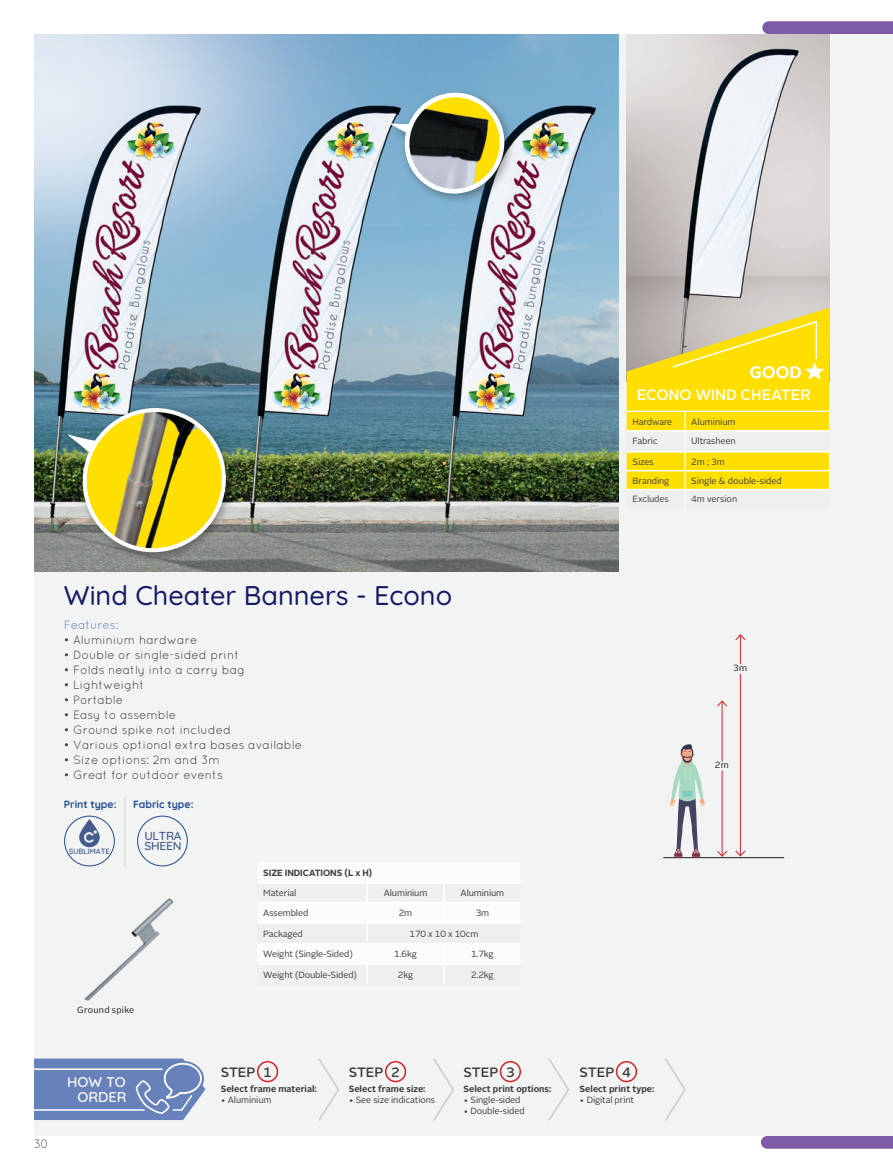
<style>
.page{position:relative;width:893px;height:1170px;background:#fff}
.page>*{position:absolute;margin:0;border:0;box-sizing:border-box;transform-origin:0 0}
.t1{font:500 27px "Quicksand";color:#141b64}
.t2{font:500 15px "Alright Sans";color:#fff}
.t3{font:500 14.4px "Quicksand";color:#fff}
.t4{font:500 13.5px "Alright Sans";color:#3e3e3f}
.BODY_COPY{font:12px "Quicksand";color:#3e3e3f}
.BODY_COPY-2{font:12px "Quicksand";letter-spacing:-.01em;color:#6782bb}
.t5{font:300 12px "Quicksand";color:#3e3e3f}
.t6{font:500 11.85px/10.5px "Quicksand";letter-spacing:-.02em;color:#455b8b}
.t7{font:700 10.5px "Quicksand";color:#234a8f}
.BODY_COPY-3{font:9px "Alright Sans";letter-spacing:-.01em;color:#3e3e3f}
.TABLE_COPY{font:700 9px "Alright Sans";color:#3e3e3f}
.TABLE_COPY-2{font:9px "Alright Sans";letter-spacing:-.01em;color:#3e3e3f}
.FEATURES_BULLET_POIN{font:9px "Alright Sans";color:#3e3e3f}
.Table{font:9px "Alright Sans";letter-spacing:.025em;color:#231f20}
.t8{font:500 7.8px "Quicksand";letter-spacing:-.02em;color:#455b8b}
</style>
<div class="page">
<svg style="left:762px;top:21px;width:131px;height:13px;background:#8160a8"></svg>
<svg style="left:761px;top:1135px;width:132px;height:13px;background:#8767ac"></svg>
<div style="left:34px;top:34px;width:859px;height:1101px;background:#f2f3f3"></div>
<img style="left:34px;top:34px;width:585px;height:537px">
<svg style="left:318px;top:1058px;width:21px;height:63px"></svg>
<svg style="left:433px;top:1058px;width:21px;height:63px"></svg>
<svg style="left:548px;top:1058px;width:21px;height:63px"></svg>
<svg style="left:665px;top:1058px;width:21px;height:63px"></svg>
<div style="left:257px;top:1060px;width:21px;height:22px;border:2px solid #d1232a;border-radius:50%"></div>
<div style="left:385px;top:1060px;width:21px;height:22px;border:2px solid #d1232a;border-radius:50%"></div>
<div style="left:500px;top:1060px;width:21px;height:22px;border:2px solid #d1232a;border-radius:50%"></div>
<div style="left:616px;top:1060px;width:21px;height:22px;border:2px solid #d1232a;border-radius:50%"></div>
<svg style="left:34px;top:1058px;width:171px;height:61px;background:#7990c1"></svg>
<hr style="left:34px;top:1109px;width:111px;height:1px;background:#fff">
<img style="left:627px;top:34px;width:202px;height:274px">
<svg style="left:627px;top:308px;width:202px;height:200px"></svg>
<svg style="left:258px;top:882px;width:262px;height:81px"></svg>
<hr style="left:258px;top:963px;width:109px;height:1px;background:#fff">
<hr style="left:367px;top:963px;width:77px;height:1px;background:#fff">
<hr style="left:366px;top:964px;width:2px;height:20px;background:#fff">
<hr style="left:444px;top:963px;width:76px;height:1px;background:#fff">
<hr style="left:443px;top:964px;width:2px;height:20px;background:#fff">
<div style="left:64px;top:403px;width:172px;height:159px;background:#231f20;opacity:.4"></div>
<img style="left:67px;top:394px;width:166px;height:171px">
<div style="left:385px;top:87px;width:131px;height:118px;background:#231f20;opacity:.4"></div>
<svg style="left:389px;top:82px;width:119px;height:122px;background:#899a8f"></svg>
<hr style="left:740px;top:673px;width:1px;height:182px;background:#d1232a">
<svg style="left:735px;top:849px;width:11px;height:7px"></svg>
<hr style="left:722px;top:770px;width:1px;height:86px;background:#d1232a">
<svg style="left:717px;top:850px;width:10px;height:7px"></svg>
<hr style="left:740px;top:634px;width:1px;height:30px;background:#d1232a">
<svg style="left:735px;top:634px;width:11px;height:6px"></svg>
<hr style="left:722px;top:701px;width:1px;height:60px;background:#d1232a">
<svg style="left:717px;top:700px;width:10px;height:7px"></svg>
<hr style="left:663px;top:857px;width:121px;height:1px;background:#231f20">
<svg style="left:670px;top:744px;width:35px;height:113px"></svg>
<div style="left:64px;top:815px;width:51px;height:51px;border:1px solid #234a8f;border-radius:50%"></div>
<svg style="left:79px;top:819px;width:21px;height:28px"></svg>
<div style="left:137px;top:815px;width:50px;height:51px;border:1px solid #234a8f;border-radius:50%"></div>
<hr style="left:124px;top:797px;width:2px;height:69px;background:#dcdddf">
<img style="left:84px;top:898px;width:89px;height:103px">
<p class="t2" style="left:637px;top:384px;width:175px">ECONO WIND CHEATER</p>
<p class="BODY_COPY-3" style="left:633px;top:415px;width:41px">Hardware</p>
<p class="BODY_COPY-3" style="left:691px;top:415px;width:46px">Aluminium</p>
<p class="BODY_COPY-3" style="left:633px;top:434px;width:27px">Fabric</p>
<p class="BODY_COPY-3" style="left:691px;top:434px;width:46px">Ultrasheen</p>
<p class="BODY_COPY-3" style="left:633px;top:455px;width:23px">Sizes</p>
<p class="FEATURES_BULLET_POIN" style="left:691px;top:455px;width:35px">2m ; 3m</p>
<p class="BODY_COPY-3" style="left:633px;top:474px;width:38px">Branding</p>
<p class="FEATURES_BULLET_POIN" style="left:691px;top:474px;width:92px">Single &amp; double-sided</p>
<p class="BODY_COPY-3" style="left:633px;top:493px;width:38px">Excludes</p>
<p class="FEATURES_BULLET_POIN" style="left:691px;top:493px;width:47px">4m version</p>
<p class="t1" style="left:64px;top:574px;width:390px">Wind Cheater Banners - Econo</p>
<p class="BODY_COPY-2" style="left:64px;top:617px;width:56px">Features:</p>
<p class="BODY_COPY" style="left:64px;top:632px;width:135px">• Aluminium hardware</p>
<p class="BODY_COPY" style="left:64px;top:647px;width:177px">• Double or single-sided print</p>
<p class="BODY_COPY" style="left:64px;top:662px;width:183px">• Folds neatly into a carry bag</p>
<p class="BODY_COPY" style="left:64px;top:677px;width:82px">• Lightweight</p>
<p class="BODY_COPY" style="left:64px;top:692px;width:61px">• Portable</p>
<p class="BODY_COPY" style="left:64px;top:707px;width:114px">• Easy to assemble</p>
<p class="BODY_COPY" style="left:64px;top:722px;width:169px">• Ground spike not included</p>
<p class="BODY_COPY" style="left:64px;top:737px;width:240px">• Various optional extra bases available</p>
<p class="BODY_COPY" style="left:64px;top:752px;width:158px">• Size options: 2m and 3m</p>
<p class="BODY_COPY" style="left:64px;top:767px;width:161px">• Great for outdoor events</p>
<p class="t7" style="left:64px;top:795px;width:54px">Print type:</p>
<p class="t7" style="left:133px;top:795px;width:62px">Fabric type:</p>
<p class="t8" style="left:69px;top:845px;width:43px">SUBLIMATE</p>
<p class="t6" style="left:144px;top:829px;width:39px">ULTRA<br>SHEEN</p>
<p class="Table" style="left:77px;top:1004px;width:59px">Ground spike</p>
<p class="TABLE_COPY" style="left:263px;top:866px;width:111px">SIZE INDICATIONS (L x H)</p>
<p class="TABLE_COPY-2" style="left:263px;top:886px;width:35px">Material</p>
<p class="TABLE_COPY-2" style="left:384px;top:886px;width:45px">Aluminium</p>
<p class="TABLE_COPY-2" style="left:461px;top:886px;width:45px">Aluminium</p>
<p class="BODY_COPY-3" style="left:263px;top:906px;width:47px">Assembled</p>
<p class="TABLE_COPY-2" style="left:399px;top:906px;width:15px">2m</p>
<p class="TABLE_COPY-2" style="left:476px;top:906px;width:15px">3m</p>
<p class="BODY_COPY-3" style="left:263px;top:927px;width:41px">Packaged</p>
<p class="TABLE_COPY-2" style="left:410px;top:927px;width:70px">170 x 10 x 10cm</p>
<p class="BODY_COPY-3" style="left:263px;top:947px;width:91px">Weight (Single-Sided)</p>
<p class="TABLE_COPY-2" style="left:394px;top:947px;width:24px">1.6kg</p>
<p class="TABLE_COPY-2" style="left:471px;top:947px;width:24px">1.7kg</p>
<p class="BODY_COPY-3" style="left:263px;top:968px;width:95px">Weight (Double-Sided)</p>
<p class="TABLE_COPY-2" style="left:398px;top:968px;width:17px">2kg</p>
<p class="TABLE_COPY-2" style="left:471px;top:968px;width:24px">2.2kg</p>
<p class="t5" style="left:34px;top:1134px;width:15px">30</p>
<p class="t3" style="left:67px;top:1070px;width:60px">HOW TO</p>
<p class="t3" style="left:77px;top:1084px;width:51px">ORDER</p>
<p class="t4" style="left:221px;top:1062px;width:36px">STEP</p>
<p class="t4" style="left:263px;top:1062px;width:10px">1</p>
<p class="t4" style="left:349px;top:1062px;width:36px">STEP</p>
<p class="t4" style="left:391px;top:1062px;width:10px">2</p>
<p class="t4" style="left:463px;top:1062px;width:36px">STEP</p>
<p class="t4" style="left:506px;top:1062px;width:10px">3</p>
<p class="t4" style="left:580px;top:1062px;width:36px">STEP</p>
<p class="t4" style="left:622px;top:1062px;width:10px">4</p>
<p class="TABLE_COPY" style="left:221px;top:1082px;width:98px">Select frame material:</p>
<p class="BODY_COPY-3" style="left:221px;top:1093px;width:52px">• Aluminium</p>
<p class="TABLE_COPY" style="left:349px;top:1082px;width:78px">Select frame size:</p>
<p class="BODY_COPY-3" style="left:349px;top:1093px;width:88px">• See size indications</p>
<p class="TABLE_COPY" style="left:463px;top:1082px;width:89px">Select print options:</p>
<p class="BODY_COPY-3" style="left:463px;top:1093px;width:59px">• Single-sided</p>
<p class="BODY_COPY-3" style="left:463px;top:1104px;width:63px">• Double-sided</p>
<p class="TABLE_COPY" style="left:580px;top:1082px;width:76px">Select print type:</p>
<p class="BODY_COPY-3" style="left:580px;top:1093px;width:56px">• Digital print</p>
<p class="Table" style="left:733px;top:661px;width:15px">3m</p>
<p class="Table" style="left:715px;top:759px;width:15px">2m</p>
</div>
